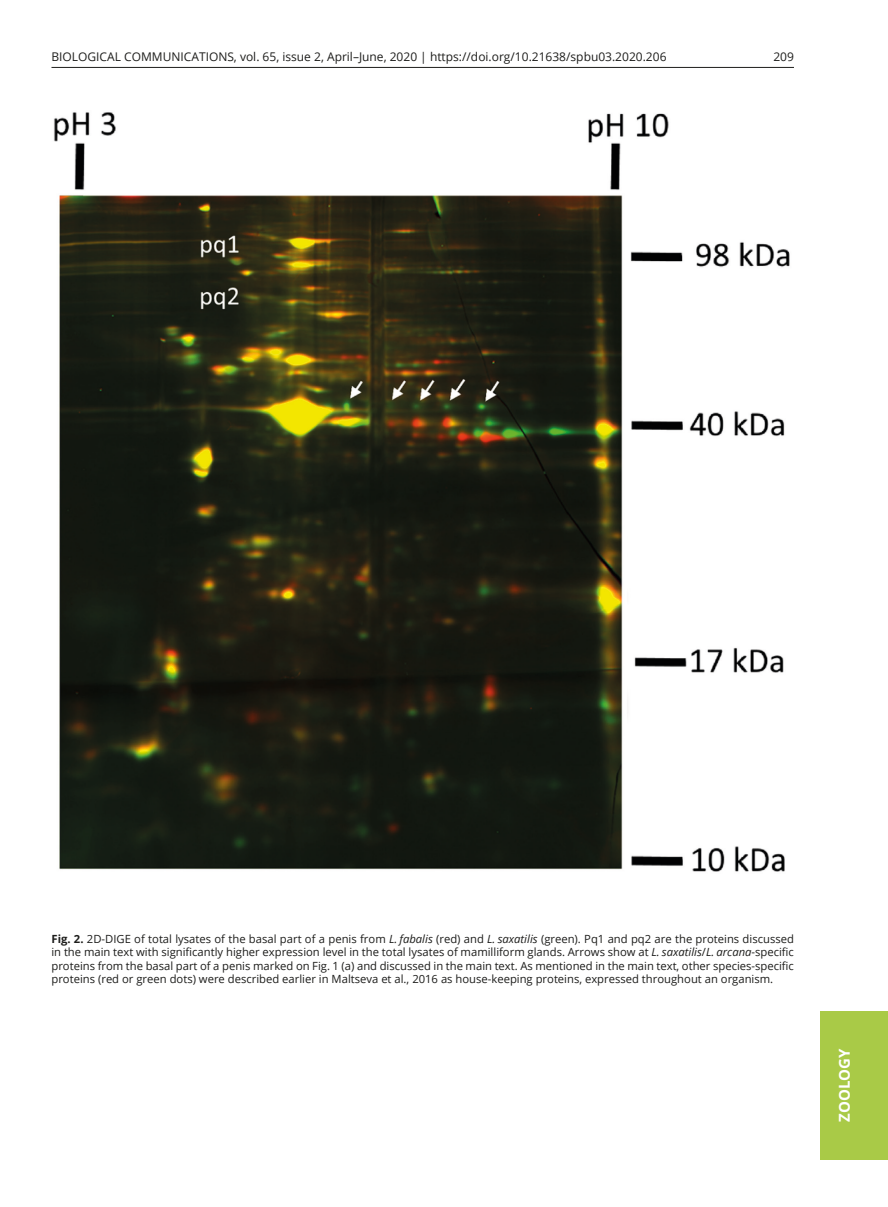
<style>
.page{position:relative;width:888px;height:1207px;background:#fff}
.page>*{position:absolute;margin:0;border:0;box-sizing:border-box;transform-origin:0 0}
.t1{font:700 15px "Open Sans";color:#fff}
.t2{font:12px "Open Sans";color:#1d1d1b}
.t3{font:11.25px/13.5px "Open Sans";color:#1d1d1b;text-align:justify}
.s1{font-weight:700}
.s2{font-style:italic}
</style>
<div class="page">
<hr style="left:51px;top:67px;width:743px;height:1px;background:#1d1d1b">
<div style="left:820px;top:1011px;width:68px;height:148px;background:#a9ca47"></div>
<img style="left:54px;top:112px;width:736px;height:760px">
<p class="t2" style="left:51px;top:48px;width:617px">BIOLOGICAL COMMUNICATIONS, vol. 65, issue 2, April–June, 2020 | https://doi.org/10.21638/spbu03.2020.206</p>
<p class="t2" style="left:773px;top:48px;width:22px">209</p>
<p class="t3" style="left:51px;top:931px;width:744px"><span class="s1">Fig. 2.</span> 2D-DIGE of total lysates of the basal part of a penis from <span class="s2">L. fabalis</span> (red) and <span class="s2">L. saxatilis</span> (green). Pq1 and pq2 are the proteins discussed in the main text with significantly higher expression level in the total lysates of mamilliform glands. Arrows show at <span class="s2">L. saxatilis</span>/<span class="s2">L. arcana</span>-specific proteins from the basal part of a penis marked on Fig. 1 (a) and discussed in the main text. As mentioned in the main text, other species-specific proteins (red or green dots) were described earlier in Maltseva et al., 2016 as house-keeping proteins, expressed throughout an organism.</p>
<h1 class="t1" style="left:834px;top:1122px;width:75px;rotate:-90deg">ZOOLOGY</h1>
</div>
